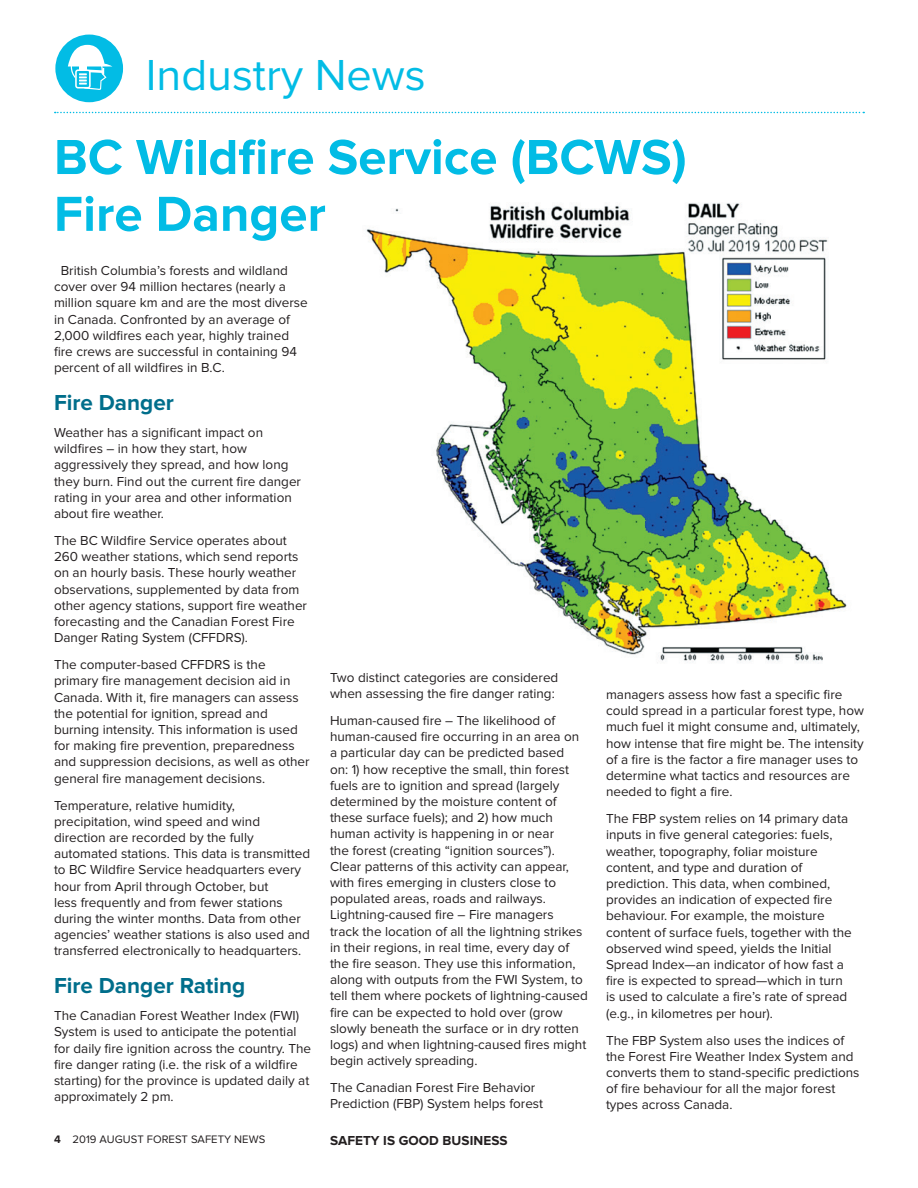
<style>
.page{position:relative;width:918px;height:1188px;background:#fff}
.page>*{position:absolute;margin:0;border:0;box-sizing:border-box;transform-origin:0 0}
.t1{font:700 51px "Proxima Nova";color:#02bce5}
.t2{font:45px "Proxima Nova";color:#02bce5}
.t3{font:700 22.5px "Proxima Nova";color:#006e8b}
.t4{font:13.5px/16.2px "Proxima Nova";color:#231f20}
.t5{font:700 13.5px "Proxima Nova";letter-spacing:.005em;color:#231f20}
.t6{font:11.25px "Proxima Nova";letter-spacing:.005em;color:#231f20}
.s1{font-weight:700}
</style>
<div class="page">
<img style="left:366px;top:202px;width:481px;height:460px">
<div style="left:55px;top:35px;width:68px;height:67px;background:#02bce5;border-radius:50%"></div>
<svg style="left:68px;top:45px;width:44px;height:45px"></svg>
<svg style="left:55px;top:112px;width:809px;height:1px"></svg>
<p class="t2" style="left:146px;top:49px;width:282px">Industry News</p>
<p class="t1" style="left:54px;top:128px;width:634px">BC Wildfire Service (BCWS)</p>
<p class="t1" style="left:54px;top:184px;width:273px">Fire Danger</p>
<p class="t4" style="left:54px;top:263px;width:255px;text-indent:7px">British Columbia’s forests and wildland cover over 94 million hectares (nearly a million square km and are the most diverse in Canada. Confronted by an average of 2,000 wildfires each year, highly trained fire crews are successful in containing 94 percent of all wildfires in B.C.</p>
<p class="t3" style="left:54px;top:389px;width:121px">Fire Danger</p>
<p class="t4" style="left:54px;top:425px;width:249px">Weather has a significant impact on wildfires – in how they start, how aggressively they spread, and how long they burn. Find out the current fire danger rating in your area and other information about fire weather.</p>
<p class="t4" style="left:54px;top:533px;width:255px">The BC Wildfire Service operates about 260 weather stations, which send reports on an hourly basis. These hourly weather observations, supplemented by data from other agency stations, support fire weather forecasting and the Canadian Forest Fire Danger Rating System (CFFDRS).</p>
<p class="t4" style="left:54px;top:657px;width:257px">The computer-based CFFDRS is the primary fire management decision aid in Canada. With it, fire managers can assess the potential for ignition, spread and burning intensity. This information is used for making fire prevention, preparedness and suppression decisions, as well as other general fire management decisions.</p>
<p class="t4" style="left:54px;top:797px;width:258px">Temperature, relative humidity, precipitation, wind speed and wind direction are recorded by the fully automated stations. This data is transmitted to BC Wildfire Service headquarters every hour from April through October, but<br>less frequently and from fewer stations during the winter months. Data from other agencies’ weather stations is also used and transferred electronically to headquarters.</p>
<p class="t3" style="left:54px;top:973px;width:193px">Fire Danger Rating</p>
<p class="t4" style="left:54px;top:1008px;width:259px">The Canadian Forest Weather Index (FWI)<br>System is used to anticipate the potential for daily fire ignition across the country. The fire danger rating (i.e. the risk of a wildfire starting) for the province is updated daily at approximately 2 pm.</p>
<p class="t4" style="left:330px;top:669px;width:230px">Two distinct categories are considered when assessing the fire danger rating:</p>
<p class="t4" style="left:330px;top:713px;width:259px">Human-caused fire – The likelihood of human-caused fire occurring in an area on a particular day can be predicted based<br>on: 1) how receptive the small, thin forest fuels are to ignition and spread (largely determined by the moisture content of these surface fuels); and 2) how much human activity is happening in or near<br>the forest (creating “ignition sources”).<br>Clear patterns of this activity can appear, with fires emerging in clusters close to populated areas, roads and railways.<br>Lightning-caused fire – Fire managers<br>track the location of all the lightning strikes in their regions, in real time, every day of the fire season. They use this information, along with outputs from the FWI System, to tell them where pockets of lightning-caused fire can be expected to hold over (grow slowly beneath the surface or in dry rotten logs) and when lightning-caused fires might begin actively spreading.</p>
<p class="t4" style="left:330px;top:1080px;width:215px">The Canadian Forest Fire Behavior<br>Prediction (FBP) System helps forest</p>
<p class="t4" style="left:606px;top:687px;width:260px">managers assess how fast a specific fire could spread in a particular forest type, how much fuel it might consume and, ultimately, how intense that fire might be. The intensity of a fire is the factor a fire manager uses to determine what tactics and resources are needed to fight a fire.</p>
<p class="t4" style="left:606px;top:811px;width:247px">The FBP system relies on 14 primary data inputs in five general categories: fuels, weather, topography, foliar moisture content, and type and duration of prediction. This data, when combined, provides an indication of expected fire behaviour. For example, the moisture content of surface fuels, together with the observed wind speed, yields the Initial Spread Index—an indicator of how fast a fire is expected to spread—which in turn is used to calculate a fire’s rate of spread (e.g., in kilometres per hour).</p>
<p class="t4" style="left:606px;top:1032px;width:255px">The FBP System also uses the indices of the Forest Fire Weather Index System and converts them to stand-specific predictions of fire behaviour for all the major forest types across Canada.</p>
<p class="t6" style="left:54px;top:1132px;width:213px"><span class="s1">4</span> 2019 AUGUST FOREST SAFETY NEWS</p>
<p class="t5" style="left:330px;top:1132px;width:179px">SAFETY IS GOOD BUSINESS</p>
</div>
